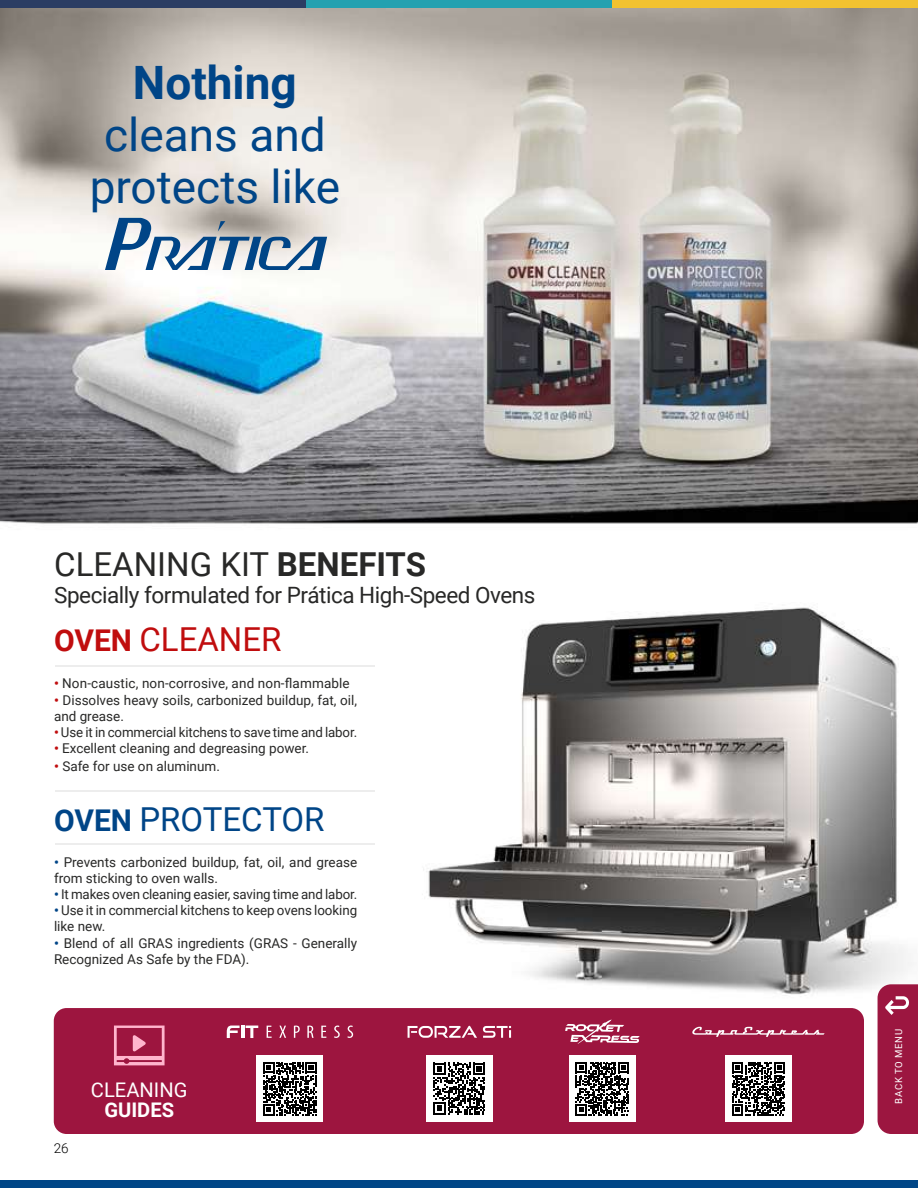
<style>
.page{position:relative;width:918px;height:1188px;background:#fff}
.page>*{position:absolute;margin:0;border:0;box-sizing:border-box;transform-origin:0 0}
.t1{font:46.05px/52.2px "Roboto";color:#004587;text-align:center}
.t2{font:700 46.05px "Roboto";color:#004587}
.t3{font:33px "Roboto";color:#282827}
.t4{font:33px "Roboto";color:#004587}
.t5{font:33px "Roboto";color:#c00d0e}
.t6{font:22.5px "Roboto";letter-spacing:-.02em;color:#282827}
.t7{font:20.1px "Roboto";color:#fff}
.t8{font:700 20.1px "Roboto";color:#fff}
.t9{font:13.5px/16.2px "Roboto";color:#282827}
.t10{font:300 13.5px "Roboto";color:#000}
.t11{font:9.75px "Roboto";letter-spacing:.085em;color:#fff}
.s1{font-weight:700}
.s2{font-weight:700;font-size:30px}
.s3{font-weight:700;color:#c00d0e}
.s4{font-weight:700;color:#004587}
</style>
<div class="page">
<img style="left:0;top:8px;width:918px;height:1126px">
<div style="left:0;top:1180px;width:918px;height:8px;background:#004687"></div>
<svg style="left:105px;top:218px;width:222px;height:52px"></svg>
<hr style="left:55px;top:790px;width:319px;height:2px;background:#ededed">
<hr style="left:55px;top:665px;width:319px;height:1px;background:#ededed">
<hr style="left:55px;top:843px;width:319px;height:2px;background:#ededed">
<div style="left:306px;top:0;width:306px;height:8px;background:#24a1b0"></div>
<div style="left:0;top:0;width:306px;height:8px;background:#2b3d63"></div>
<div style="left:612px;top:0;width:306px;height:8px;background:#f2c230"></div>
<div style="left:54px;top:1008px;width:810px;height:126px;background:#9d153f;border-radius:13px"></div>
<div style="left:257px;top:1055px;width:66px;height:67px;background:#fff"></div>
<svg style="left:263px;top:1062px;width:54px;height:53px"></svg>
<div style="left:426px;top:1055px;width:67px;height:67px;background:#fff"></div>
<svg style="left:433px;top:1063px;width:52px;height:52px"></svg>
<div style="left:569px;top:1055px;width:67px;height:67px;background:#fff"></div>
<svg style="left:576px;top:1062px;width:53px;height:53px"></svg>
<div style="left:725px;top:1055px;width:67px;height:67px;background:#fff"></div>
<svg style="left:732px;top:1062px;width:53px;height:53px"></svg>
<svg style="left:692px;top:1026px;width:133px;height:11px"></svg>
<svg style="left:565px;top:1020px;width:75px;height:24px"></svg>
<svg style="left:227px;top:1026px;width:31px;height:12px"></svg>
<svg style="left:267px;top:1026px;width:5px;height:12px"></svg>
<svg style="left:279px;top:1026px;width:7px;height:12px"></svg>
<svg style="left:294px;top:1026px;width:6px;height:12px"></svg>
<svg style="left:307px;top:1026px;width:7px;height:12px"></svg>
<svg style="left:321px;top:1026px;width:5px;height:12px"></svg>
<svg style="left:334px;top:1026px;width:6px;height:12px"></svg>
<svg style="left:347px;top:1026px;width:6px;height:12px"></svg>
<svg style="left:408px;top:1026px;width:69px;height:12px"></svg>
<svg style="left:483px;top:1026px;width:28px;height:12px"></svg>
<svg style="left:114px;top:1026px;width:51px;height:39px"></svg>
<div style="left:878px;top:984px;width:40px;height:150px;background:#9c1640"></div>
<h1 class="t2" style="left:133px;top:50px;width:166px">Nothing</h1>
<h1 class="t1" style="left:90px;top:107px;width:252px">cleans and protects like</h1>
<h2 class="t3" style="left:54px;top:541px;width:373px">CLEANING KIT <span class="s1">BENEFITS</span></h2>
<h3 class="t6" style="left:54px;top:579px;width:483px">Specially formulated for Prática High-Speed Ovens</h3>
<h2 class="t5" style="left:54px;top:616px;width:229px"><span class="s2">OVEN</span> CLEANER</h2>
<p class="t9" style="left:54px;top:675px;width:297px"><span class="s3">•</span> Non-caustic, non-corrosive, and non-flammable</p>
<p class="t9" style="left:54px;top:691px;width:305px"><span class="s3">•</span> Dissolves heavy soils, carbonized buildup, fat, oil, and grease.</p>
<p class="t9" style="left:54px;top:724px;width:305px"><span class="s3">•</span> Use it in commercial kitchens to save time and labor.</p>
<p class="t9" style="left:54px;top:740px;width:256px"><span class="s3">•</span> Excellent cleaning and degreasing power.</p>
<p class="t9" style="left:54px;top:758px;width:167px"><span class="s3">•</span> Safe for use on aluminum.</p>
<h2 class="t4" style="left:54px;top:796px;width:272px"><span class="s2">OVEN</span> PROTECTOR</h2>
<p class="t9" style="left:54px;top:853px;width:305px"><span class="s4">•</span> Prevents carbonized buildup, fat, oil, and grease from sticking to oven walls.</p>
<p class="t9" style="left:54px;top:886px;width:305px"><span class="s4">•</span> It makes oven cleaning easier, saving time and labor.</p>
<p class="t9" style="left:54px;top:902px;width:305px"><span class="s4">•</span> Use it in commercial kitchens to keep ovens looking like new.</p>
<p class="t9" style="left:54px;top:934px;width:305px"><span class="s4">•</span> Blend of all GRAS ingredients (GRAS - Generally<br>Recognized As Safe by the FDA).</p>
<p class="t10" style="left:54px;top:1139px;width:16px">26</p>
<h3 class="t7" style="left:91px;top:1075px;width:98px">CLEANING</h3>
<h3 class="t8" style="left:104px;top:1096px;width:71px">GUIDES</h3>
<p class="t11" style="left:892px;top:1104px;width:76px;rotate:-90deg">BACK TO MENU</p>
</div>
